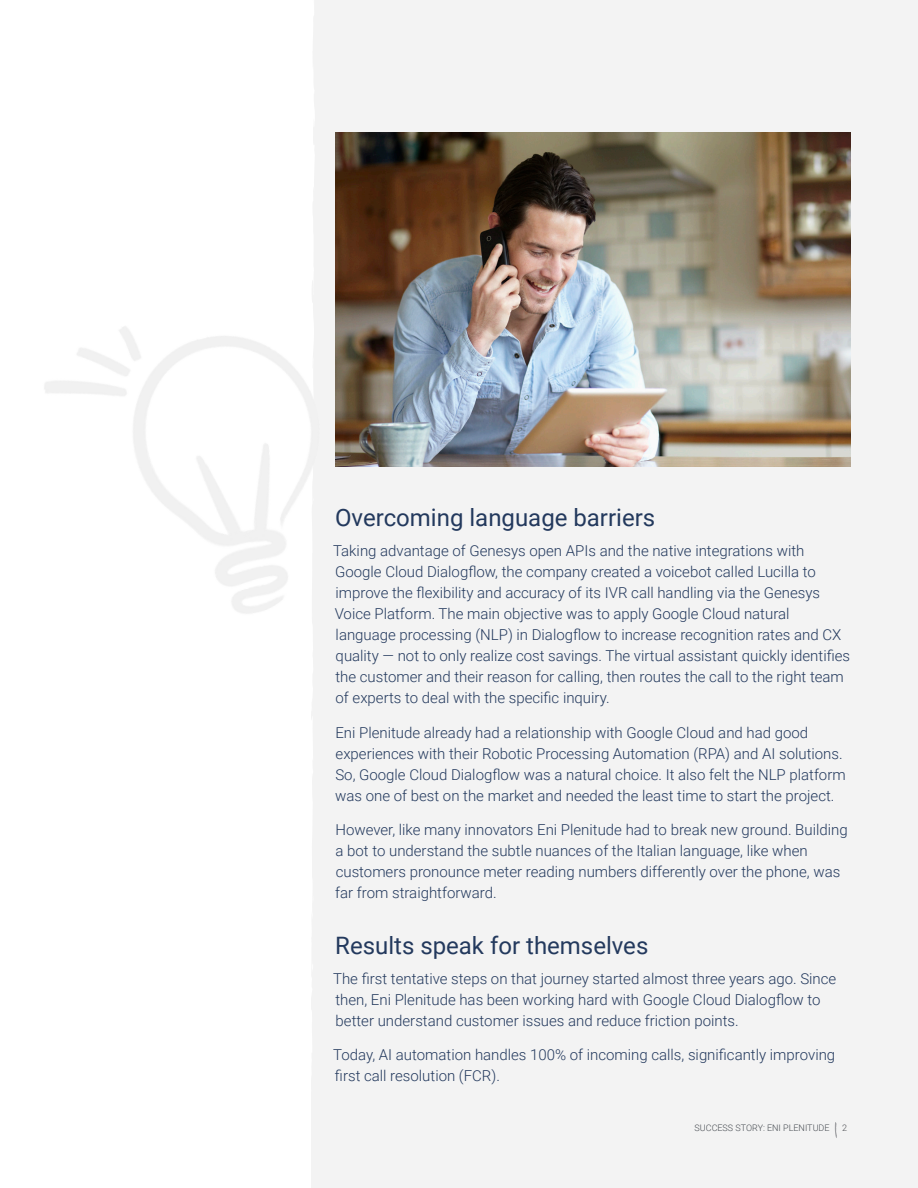
<style>
.page{position:relative;width:918px;height:1188px;background:#f3f3f3}
.page>*{position:absolute;margin:0;border:0;box-sizing:border-box;transform-origin:0 0}
.t1{font:24px "Roboto";color:#23395d}
.P1{font:300 15px/21px "Roboto";color:#23395d}
.t2{font:300 9px "Roboto";color:#464b51}
.t3{font:300 9px "Roboto";color:#4e5054}
</style>
<div class="page">
<svg style="left:835px;top:1122px;width:2px;height:16px"></svg>
<div style="left:0;top:0;width:312px;height:1188px;background:#fff"></div>
<svg style="left:312px;top:0;width:2px;height:773px"></svg>
<img style="left:335px;top:132px;width:515px;height:335px">
<img style="left:34px;top:286px;width:328px;height:365px">
<h2 class="t1" style="left:335px;top:501px;width:322px">Overcoming language barriers</h2>
<p class="P1" style="left:333px;top:540px;width:519px">Taking advantage of Genesys open APIs and the native integrations with Google Cloud Dialogflow, the company created a voicebot called Lucilla to improve the flexibility and accuracy of its IVR call handling via the Genesys Voice Platform. The main objective was to apply Google Cloud natural language processing (NLP) in Dialogflow to increase recognition rates and CX quality — not to only realize cost savings. The virtual assistant quickly identifies the customer and their reason for calling, then routes the call to the right team of experts to deal with the specific inquiry.</p>
<p class="P1" style="left:335px;top:721px;width:512px">Eni Plenitude already had a relationship with Google Cloud and had good experiences with their Robotic Processing Automation (RPA) and AI solutions.<br>So, Google Cloud Dialogflow was a natural choice. It also felt the NLP platform was one of best on the market and needed the least time to start the project.</p>
<p class="P1" style="left:335px;top:819px;width:514px">However, like many innovators Eni Plenitude had to break new ground. Building a bot to understand the subtle nuances of the Italian language, like when customers pronounce meter reading numbers differently over the phone, was far from straightforward.</p>
<h2 class="t1" style="left:335px;top:928px;width:315px">Results speak for themselves</h2>
<p class="P1" style="left:333px;top:967px;width:505px">The first tentative steps on that journey started almost three years ago. Since then, Eni Plenitude has been working hard with Google Cloud Dialogflow to better understand customer issues and reduce friction points.</p>
<p class="P1" style="left:333px;top:1044px;width:504px">Today, AI automation handles 100% of incoming calls, significantly improving first call resolution (FCR).</p>
<p class="t2" style="left:695px;top:1122px;width:136px">SUCCESS STORY: ENI PLENITUDE</p>
<p class="t3" style="left:842px;top:1122px;width:6px">2</p>
</div>
